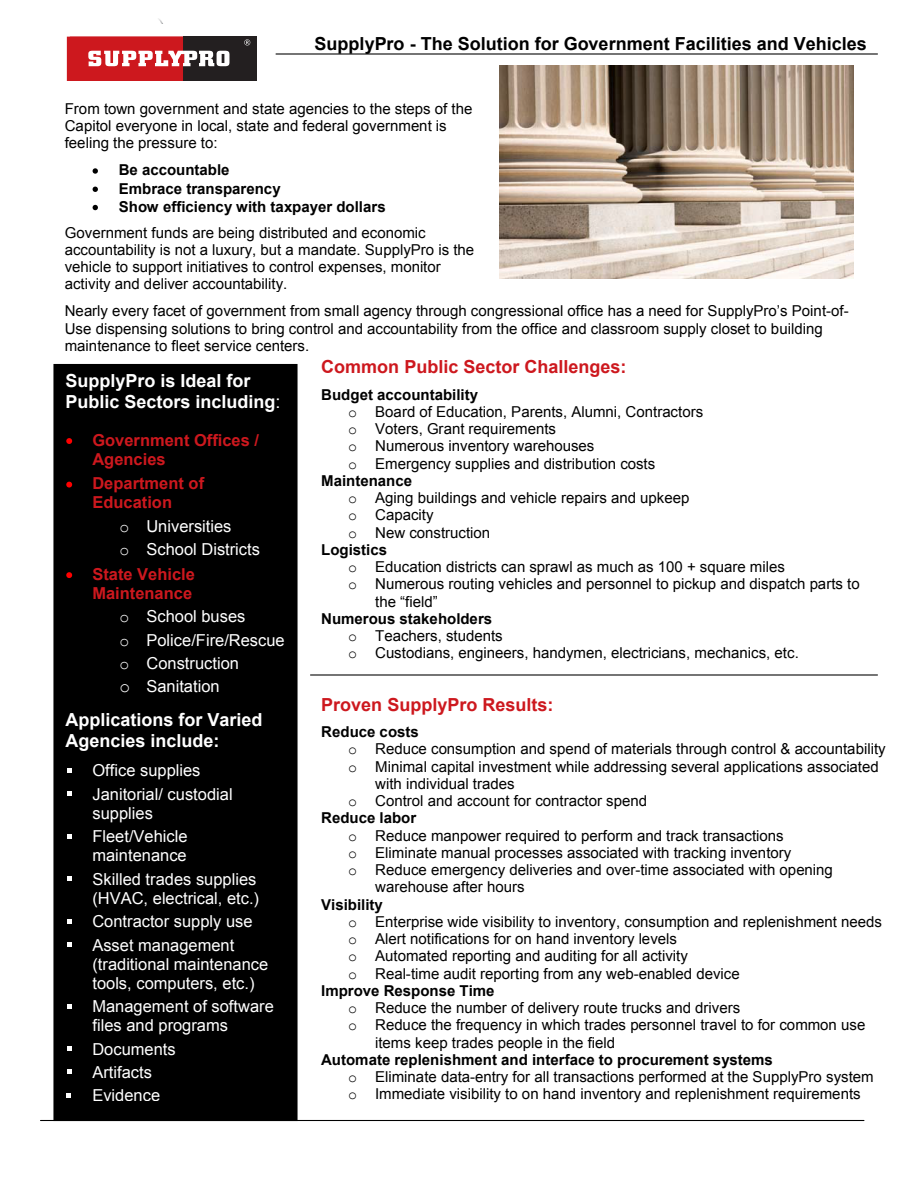
<style>
.page{position:relative;width:918px;height:1188px;background:#fff}
.page>*{position:absolute;margin:0;border:0;box-sizing:border-box;transform-origin:0 0}
.t1{font:700 18px/20.5px "Arial";color:#fff}
.t2{font:700 18px "Arial";color:#000}
.t3{font:700 18px "Arial";color:#cd181e}
.t4{font:16.5px/23.4px "Arial";color:#fff}
.t5{font:700 16.5px/18.9px "Arial";color:#cd181e}
.t6{font:15px/17.2px "Arial";color:#000}
.t7{font:700 15px/18.3px "Arial";color:#000}
.s1{font-family:"Courier New"}
.s2{font-weight:700}
.s3{font-weight:400}
.s4{font-weight:700;color:#cd181e}
.s5{font-family:"Courier New";font-size:18px}
</style>
<div class="page">
<svg style="left:93px;top:168px;width:5px;height:6px"></svg>
<svg style="left:93px;top:187px;width:5px;height:5px"></svg>
<svg style="left:93px;top:205px;width:5px;height:5px"></svg>
<hr style="left:40px;top:1120px;width:824px;height:1px;background:#000">
<hr style="left:276px;top:53px;width:602px;height:2px;background:#000">
<img style="left:500px;top:65px;width:354px;height:213px">
<hr style="left:310px;top:674px;width:568px;height:2px;background:#000">
<div style="left:53px;top:364px;width:245px;height:757px;background:#000;border:1px solid #000"></div>
<svg style="left:66px;top:438px;width:6px;height:6px"></svg>
<svg style="left:66px;top:482px;width:6px;height:6px"></svg>
<svg style="left:66px;top:572px;width:6px;height:6px"></svg>
<svg style="left:67px;top:768px;width:5px;height:5px"></svg>
<svg style="left:67px;top:791px;width:5px;height:5px"></svg>
<svg style="left:67px;top:834px;width:5px;height:5px"></svg>
<svg style="left:67px;top:876px;width:5px;height:5px"></svg>
<svg style="left:67px;top:919px;width:5px;height:5px"></svg>
<svg style="left:67px;top:942px;width:5px;height:5px"></svg>
<svg style="left:67px;top:1004px;width:5px;height:4px"></svg>
<svg style="left:67px;top:1046px;width:5px;height:5px"></svg>
<svg style="left:67px;top:1070px;width:5px;height:4px"></svg>
<svg style="left:67px;top:1094px;width:4px;height:4px"></svg>
<div style="left:186px;top:37px;width:70px;height:44px;background:#231f20"></div>
<svg style="left:67px;top:37px;width:163px;height:44px"></svg>
<svg style="left:244px;top:39px;width:7px;height:6px"></svg>
<p class="t2" style="left:315px;top:31px;width:554px">SupplyPro - The Solution for Government Facilities and Vehicles</p>
<p class="t6" style="left:65px;top:100px;width:409px">From town government and state agencies to the steps of the<br>Capitol everyone in local, state and federal government is feeling the pressure to:</p>
<p class="t7" style="left:119px;top:161px;width:268px">Be accountable<br>Embrace transparency<br>Show efficiency with taxpayer dollars</p>
<p class="t6" style="left:65px;top:224px;width:411px">Government funds are being distributed and economic accountability is not a luxury, but a mandate. SupplyPro is the vehicle to support initiatives to control expenses, monitor activity and deliver accountability.</p>
<p class="t6" style="left:65px;top:303px;width:785px">Nearly every facet of government from small agency through congressional office has a need for SupplyPro’s Point-of-<br>Use dispensing solutions to bring control and accountability from the office and classroom supply closet to building maintenance to fleet service centers.</p>
<p class="t3" style="left:321px;top:355px;width:307px">Common Public Sector Challenges:</p>
<p class="t7" style="left:321px;top:386px;width:158px">Budget accountability</p>
<p class="t6" style="left:348px;top:403px;width:356px"><span class="s1">o</span> Board of Education, Parents, Alumni, Contractors</p>
<p class="t6" style="left:348px;top:420px;width:209px"><span class="s1">o</span> Voters, Grant requirements</p>
<p class="t6" style="left:348px;top:438px;width:248px"><span class="s1">o</span> Numerous inventory warehouses</p>
<p class="t6" style="left:348px;top:455px;width:309px"><span class="s1">o</span> Emergency supplies and distribution costs</p>
<p class="t7" style="left:321px;top:472px;width:92px">Maintenance</p>
<p class="t6" style="left:348px;top:489px;width:343px"><span class="s1">o</span> Aging buildings and vehicle repairs and upkeep</p>
<p class="t6" style="left:348px;top:507px;width:87px"><span class="s1">o</span> Capacity</p>
<p class="t6" style="left:348px;top:524px;width:144px"><span class="s1">o</span> New construction</p>
<p class="t7" style="left:321px;top:541px;width:67px">Logistics</p>
<p class="t6" style="left:348px;top:558px;width:438px"><span class="s1">o</span> Education districts can sprawl as much as 100 + square miles</p>
<p class="t6" style="left:348px;top:576px;width:513px"><span class="s1">o</span> Numerous routing vehicles and personnel to pickup and dispatch parts to</p>
<p class="t6" style="left:375px;top:593px;width:64px">the “field”</p>
<p class="t6" style="left:348px;top:610px;width:452px;text-indent:-27px"><span class="s2">Numerous stakeholders<br></span><span class="s1">o</span> Teachers, students<br><span class="s1">o</span> Custodians, engineers, handymen, electricians, mechanics, etc.</p>
<p class="t3" style="left:321px;top:692px;width:234px">Proven SupplyPro Results:</p>
<p class="t7" style="left:321px;top:723px;width:99px">Reduce costs</p>
<p class="t6" style="left:348px;top:741px;width:539px"><span class="s1">o</span> Reduce consumption and spend of materials through control &amp; accountability</p>
<p class="t6" style="left:348px;top:758px;width:532px"><span class="s1">o</span> Minimal capital investment while addressing several applications associated</p>
<p class="t6" style="left:375px;top:775px;width:141px">with individual trades</p>
<p class="t6" style="left:348px;top:792px;width:300px"><span class="s1">o</span> Control and account for contractor spend</p>
<p class="t7" style="left:321px;top:810px;width:97px">Reduce labor</p>
<p class="t6" style="left:348px;top:827px;width:437px"><span class="s1">o</span> Reduce manpower required to perform and track transactions</p>
<p class="t6" style="left:348px;top:844px;width:445px"><span class="s1">o</span> Eliminate manual processes associated with tracking inventory</p>
<p class="t6" style="left:348px;top:861px;width:486px"><span class="s1">o</span> Reduce emergency deliveries and over-time associated with opening</p>
<p class="t6" style="left:375px;top:879px;width:151px">warehouse after hours</p>
<p class="t7" style="left:321px;top:896px;width:63px">Visibility</p>
<p class="t6" style="left:348px;top:913px;width:535px"><span class="s1">o</span> Enterprise wide visibility to inventory, consumption and replenishment needs</p>
<p class="t6" style="left:348px;top:930px;width:330px"><span class="s1">o</span> Alert notifications for on hand inventory levels</p>
<p class="t6" style="left:348px;top:948px;width:341px"><span class="s1">o</span> Automated reporting and auditing for all activity</p>
<p class="t6" style="left:348px;top:965px;width:393px"><span class="s1">o</span> Real-time audit reporting from any web-enabled device</p>
<p class="t7" style="left:321px;top:982px;width:175px">Improve Response Time</p>
<p class="t6" style="left:348px;top:999px;width:394px"><span class="s1">o</span> Reduce the number of delivery route trucks and drivers</p>
<p class="t6" style="left:348px;top:1017px;width:519px"><span class="s1">o</span> Reduce the frequency in which trades personnel travel to for common use</p>
<p class="t6" style="left:375px;top:1034px;width:242px">items keep trades people in the field</p>
<p class="t6" style="left:348px;top:1051px;width:527px;text-indent:-27px"><span class="s2">Automate replenishment and interface to procurement systems<br></span><span class="s1">o</span> Eliminate data-entry for all transactions performed at the SupplyPro system <span class="s1">o</span> Immediate visibility to on hand inventory and replenishment requirements</p>
<p class="t1" style="left:65px;top:371px;width:216px">SupplyPro is Ideal for<br>Public Sectors including<span class="s3">:</span></p>
<p class="t5" style="left:92px;top:431px;width:168px">Government Offices /<br>Agencies</p>
<p class="t5" style="left:92px;top:475px;width:113px">Department of<br>Education</p>
<p class="t4" style="left:119px;top:514px;width:114px"><span class="s1">o</span> Universities</p>
<p class="t4" style="left:119px;top:538px;width:142px"><span class="s1">o</span> School Districts</p>
<p class="t5" style="left:92px;top:565px;width:104px">State Vehicle</p>
<p class="t4" style="left:119px;top:581px;width:167px;text-indent:-27px"><span class="s4">Maintenance<br></span><span class="s1">o</span> School buses<br><span class="s1">o</span> Police/Fire/Rescue <span class="s1">o</span> Construction<br><span class="s5">o</span> Sanitation</p>
<p class="t1" style="left:65px;top:710px;width:199px">Applications for Varied<br>Agencies include:</p>
<p class="t4" style="left:92px;top:759px;width:142px">Office supplies<br>Janitorial/ custodial</p>
<p class="t4" style="left:92px;top:802px;width:97px">supplies<br>Fleet/Vehicle</p>
<p class="t4" style="left:92px;top:844px;width:166px">maintenance<br>Skilled trades supplies</p>
<p class="t4" style="left:92px;top:886px;width:168px">(HVAC, electrical, etc.)<br>Contractor supply use<br>Asset management</p>
<p class="t4" style="left:92px;top:954px;width:177px;line-height:19px">(traditional maintenance tools, computers, etc.)</p>
<p class="t4" style="left:92px;top:997px;width:183px;line-height:19px">Management of software files and programs</p>
<p class="t4" style="left:92px;top:1037px;width:85px">Documents<br>Artifacts<br>Evidence</p>
</div>
